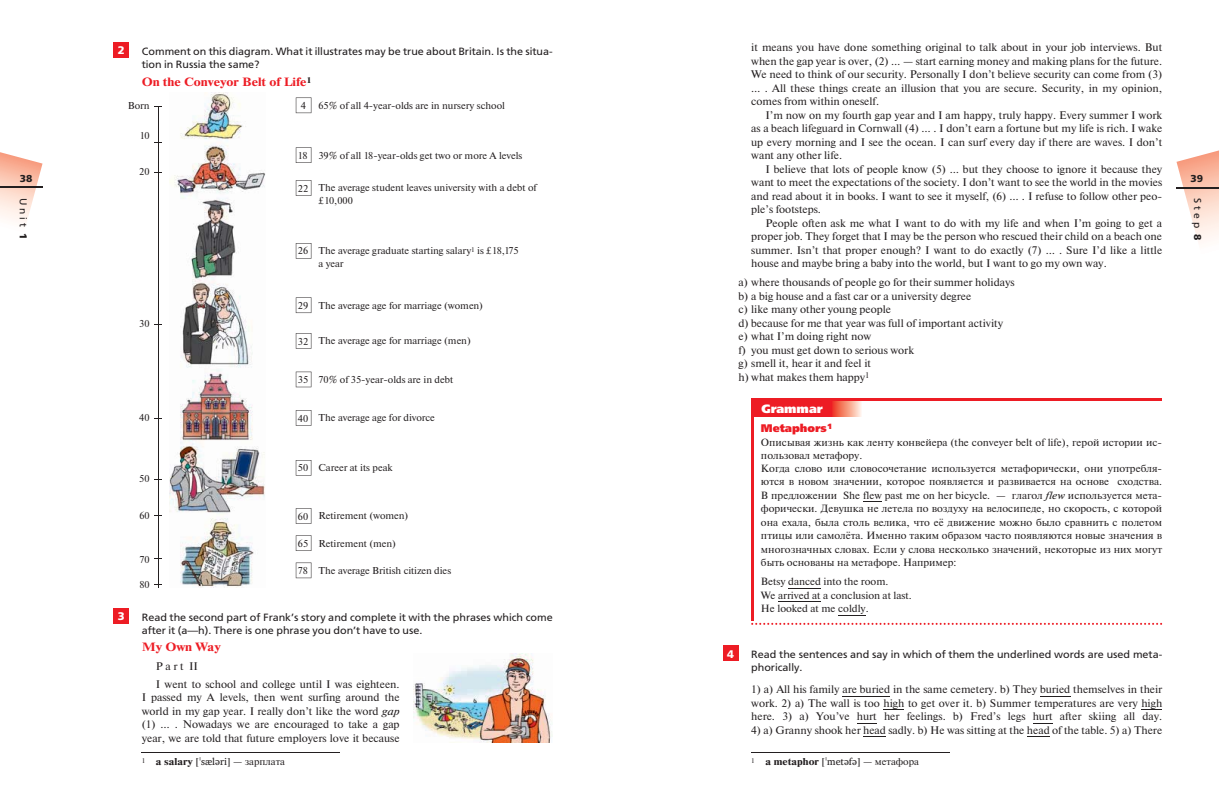
<style>
.page{position:relative;width:1219px;height:808px;background:#fff}
.page>*{position:absolute;margin:0;border:0;box-sizing:border-box;transform-origin:0 0}
.t1{font:700 12px "Newton San Pin";color:#ed1c24}
.t2{font:800 12px "Free Set";color:#fff}
.t3{font:11px/13.5px "Newton San Pin";color:#231f20;text-align:justify}
.t4{font:800 11px "Free Set";color:#ed1c24}
.t5{font:11px "Free Set Bold San Pin";color:#fff}
.t6{font:10.5px/13.3px "Newton San Pin";color:#231f20}
.t7{font:10.5px/13px "Free Set San Pin";color:#231f20}
.t8{font:10px/13px "Newton San Pin";color:#231f20}
.t9{font:10px "Free Set San Pin";letter-spacing:.3em;color:#231f20}
.t10{font:10px "Free Set Bold San Pin";color:#231f20}
.s1{font-family:"Free Set Bold San Pin"}
.s2{font-style:italic}
.s3{font-weight:700}
.s4{font-family:"Charis SIL"}
</style>
<div class="page">
<svg style="left:0;top:152px;width:43px;height:71px"></svg>
<hr style="left:0;top:187px;width:43px;height:1px;background:#231f20">
<div style="left:113px;top:43px;width:16px;height:15px;background:#ed1c24"></div>
<div style="left:113px;top:609px;width:16px;height:15px;background:#ed1c24"></div>
<hr style="left:142px;top:752px;width:198px;height:1px;background:#231f20">
<img style="left:414px;top:653px;width:139px;height:89px">
<svg style="left:296px;top:98px;width:15px;height:15px"></svg>
<svg style="left:296px;top:147px;width:15px;height:16px"></svg>
<svg style="left:296px;top:180px;width:15px;height:16px"></svg>
<svg style="left:296px;top:243px;width:15px;height:16px"></svg>
<svg style="left:296px;top:297px;width:15px;height:16px"></svg>
<svg style="left:296px;top:333px;width:15px;height:16px"></svg>
<svg style="left:296px;top:372px;width:15px;height:15px"></svg>
<svg style="left:296px;top:410px;width:15px;height:16px"></svg>
<svg style="left:296px;top:508px;width:15px;height:16px"></svg>
<svg style="left:296px;top:535px;width:15px;height:16px"></svg>
<svg style="left:296px;top:563px;width:15px;height:15px"></svg>
<img style="left:170px;top:93px;width:95px;height:494px">
<hr style="left:158px;top:106px;width:1px;height:482px;background:#231f20">
<svg style="left:296px;top:460px;width:15px;height:16px"></svg>
<svg style="left:1176px;top:150px;width:43px;height:92px"></svg>
<hr style="left:1176px;top:187px;width:43px;height:1px;background:#231f20">
<hr style="left:842px;top:696px;width:48px;height:1px;background:#231f20">
<hr style="left:1040px;top:696px;width:30px;height:1px;background:#231f20">
<svg style="left:883px;top:709px;width:21px;height:1px"></svg>
<svg style="left:1141px;top:709px;width:21px;height:1px"></svg>
<svg style="left:857px;top:723px;width:20px;height:1px"></svg>
<svg style="left:1033px;top:723px;width:20px;height:1px"></svg>
<svg style="left:863px;top:736px;width:23px;height:1px"></svg>
<svg style="left:1027px;top:736px;width:23px;height:1px"></svg>
<hr style="left:751px;top:400px;width:3px;height:221px;background:#ed1c24">
<hr style="left:751px;top:398px;width:411px;height:2px;background:#ed1c24">
<svg style="left:751px;top:623px;width:411px;height:2px"></svg>
<div style="left:831px;top:400px;width:30px;height:17px;background:linear-gradient(to right,#ee3014,#feead7)"></div>
<hr style="left:831px;top:400px;width:30px;height:1px;background:#ed1c24">
<div style="left:754px;top:400px;width:77px;height:17px;background:#ed1c24"></div>
<svg style="left:863px;top:501px;width:19px;height:1px"></svg>
<hr style="left:788px;top:588px;width:33px;height:1px;background:#231f20">
<hr style="left:778px;top:602px;width:43px;height:1px;background:#231f20">
<svg style="left:838px;top:615px;width:28px;height:1px"></svg>
<div style="left:723px;top:646px;width:15px;height:15px;background:#ed1c24"></div>
<hr style="left:751px;top:752px;width:199px;height:1px;background:#231f20">
<p class="t10" style="left:20px;top:174px;width:14px">38</p>
<p class="t9" style="left:27px;top:198px;width:43px;rotate:90deg">Unit <span class="s1">1</span></p>
<p class="t5" style="left:118px;top:47px;width:8px">2</p>
<p class="t7" style="left:142px;top:45px;width:412px">Comment on this diagram. What it illustrates may be true about Britain. Is the situa&shy;tion in Russia the same?</p>
<p class="t1" style="left:142px;top:78px;width:171px">On the Conveyor Belt of Life<sup>1</sup></p>
<p class="t8" style="left:128px;top:99px;width:23px">Born</p>
<p class="t8" style="left:140px;top:129px;width:11px">10</p>
<p class="t8" style="left:139px;top:166px;width:12px">20</p>
<p class="t8" style="left:139px;top:318px;width:12px">30</p>
<p class="t8" style="left:139px;top:412px;width:12px">40</p>
<p class="t8" style="left:139px;top:473px;width:12px">50</p>
<p class="t8" style="left:139px;top:510px;width:12px">60</p>
<p class="t8" style="left:139px;top:554px;width:12px">70</p>
<p class="t8" style="left:139px;top:578px;width:12px">80</p>
<p class="t8" style="left:301px;top:100px;width:7px">4</p>
<p class="t8" style="left:318px;top:99px;width:188px">65% of all 4-year-olds are in nursery school</p>
<p class="t8" style="left:298px;top:149px;width:226px">18 39% of all 18-year-olds get two or more A levels</p>
<p class="t8" style="left:318px;top:182px;width:220px;text-indent:-21px">22 The average student leaves university with a debt of £10,000</p>
<p class="t8" style="left:318px;top:245px;width:202px;text-indent:-21px">26 The average graduate starting salary<sup>1</sup> is £18,175 a year</p>
<p class="t8" style="left:298px;top:299px;width:187px">29 The average age for marriage (women)</p>
<p class="t8" style="left:298px;top:335px;width:174px">32 The average age for marriage (men)</p>
<p class="t8" style="left:298px;top:374px;width:157px">35 70% of 35-year-olds are in debt</p>
<p class="t8" style="left:298px;top:412px;width:139px">40 The average age for divorce</p>
<p class="t8" style="left:298px;top:462px;width:96px">50 Career at its peak</p>
<p class="t8" style="left:298px;top:510px;width:112px">60 Retirement (women)</p>
<p class="t8" style="left:298px;top:537px;width:100px">65 Retirement (men)</p>
<p class="t8" style="left:298px;top:564px;width:155px">78 The average British citizen dies</p>
<p class="t5" style="left:118px;top:613px;width:8px">3</p>
<p class="t7" style="left:142px;top:611px;width:413px">Read the second part of Frank’s story and complete it with the phrases which come after it (a—h). There is one phrase you don’t have to use.</p>
<p class="t1" style="left:142px;top:643px;width:81px">My Own Way</p>
<p class="t3" style="left:156px;top:658px;width:245px;line-height:17.8px">P a r t II<br>I went to school and college until I was eighteen.</p>
<p class="t3" style="left:142px;top:691px;width:259px">I passed my A levels, then went surfing around the world in my gap year. I really don’t like the word <span class="s2">gap </span>(1) … . Nowadays we are encouraged to take a gap year, we are told that future employers love it because</p>
<p class="t8" style="left:142px;top:756px;width:145px"><sup>1</sup> <span class="s3">a salary</span> [<span class="s4">ˈsæləri</span>] — за рпла та</p>
<p class="t3" style="left:751px;top:42px;width:413px">it means you have done something original to talk about in your job interviews. But when the gap year is over, (2) … — start earning money and making plans for the future.<br>We need to think of our security. Personally I don’t believe security can come from (3) … . All these things create an illusion that you are secure. Security, in my opinion, comes from within oneself.</p>
<p class="t3" style="left:751px;top:109px;width:412px;text-indent:14px">I’m now on my fourth gap year and I am happy, truly happy. Every summer I work as a beach lifeguard in Cornwall (4) … . I don’t earn a fortune but my life is rich. I wake up every morning and I see the ocean. I can surf every day if there are waves. I don’t want any other life.</p>
<p class="t3" style="left:751px;top:163px;width:413px;text-indent:14px">I believe that lots of people know (5) … but they choose to ignore it because they want to meet the expectations of the society. I don’t want to see the world in the movies and read about it in books. I want to see it myself, (6) … . I refuse to follow other peo&shy;ple’s footsteps.</p>
<p class="t3" style="left:751px;top:217px;width:412px;text-indent:14px">People often ask me what I want to do with my life and when I’m going to get a proper job. They forget that I may be the person who rescued their child on a beach one summer. Isn’t that proper enough? I want to do exactly (7) … . Sure I’d like a little house and maybe bring a baby into the world, but I want to go my own way.</p>
<p class="t3" style="left:738px;top:277px;width:278px;text-align:left">a) where thousands of people go for their summer holidays b) a big house and a fast car or a university degree<br>c) like many other young people<br>d) because for me that year was full of important activity e) what I’m doing right now<br>f) you must get down to serious work<br>g) smell it, hear it and feel it<br>h) what makes them happy<sup>1</sup></p>
<p class="t2" style="left:761px;top:402px;width:63px">Grammar</p>
<p class="t4" style="left:761px;top:422px;width:73px">Metaphors<sup>1</sup></p>
<p class="t6" style="left:761px;top:437px;width:403px">Опи сы вая жизнь как лен ту кон вейе ра (the conveyer belt of life), герой истории ис&shy;поль зо вал ме та фо ру.<br>Ког да сло во или сло во со че та ние ис поль зу ет ся ме та фо ри че ски, они упот реб ля - ют ся в но вом зна че нии, ко то рое по яв ля ет ся и раз ви ва ет ся на ос но ве сход ст ва.<br>В пред ло же нии She flew past me on her bicycle. — глагол <span class="s2">flew</span> ис поль зу ет ся ме та&shy;фо ри че ски. Де вуш ка не ле те ла по воз ду ху на ве ло си пе де, но ско рость, с ко то рой она еха ла, бы ла столь ве ли ка, что её дви же ние мож но бы ло срав нить с по ле том пти цы или са мо лё та. Имен но та ким об ра зом час то по яв ля ют ся но вые зна че ния в мно го знач ных сло вах. Ес ли у сло ва не сколь ко зна че ний, не ко то рые из них мо гут быть ос но ва ны на ме та фо ре. Например:</p>
<p class="t6" style="left:761px;top:576px;width:152px">Betsy danced into the room.<br>We arrived at a conclusion at last.<br>He looked at me coldly.</p>
<p class="t5" style="left:727px;top:650px;width:8px">4</p>
<p class="t7" style="left:751px;top:648px;width:413px;line-height:13.5px">Read the sentences and say in which of them the underlined words are used meta&shy;phorically.</p>
<p class="t3" style="left:751px;top:683px;width:413px">1) a) All his family are buried in the same cemetery. b) They buried themselves in their work. 2) a) The wall is too high to get over it. b) Summer temperatures are very high here. 3) a) You’ve hurt her feelings. b) Fred’s legs hurt after skiing all day.</p>
<p class="t3" style="left:751px;top:724px;width:412px">4) a) Granny shook her head sadly. b) He was sitting at the head of the table. 5) a) There</p>
<p class="t8" style="left:751px;top:756px;width:169px"><sup>1</sup> <span class="s3">a metaphor</span> [<span class="s4">ˈmetəfə</span>] — метафора</p>
<p class="t10" style="left:1190px;top:175px;width:14px">39</p>
<p class="t9" style="left:1202px;top:198px;width:44px;rotate:90deg">Step <span class="s1">8</span></p>
</div>
